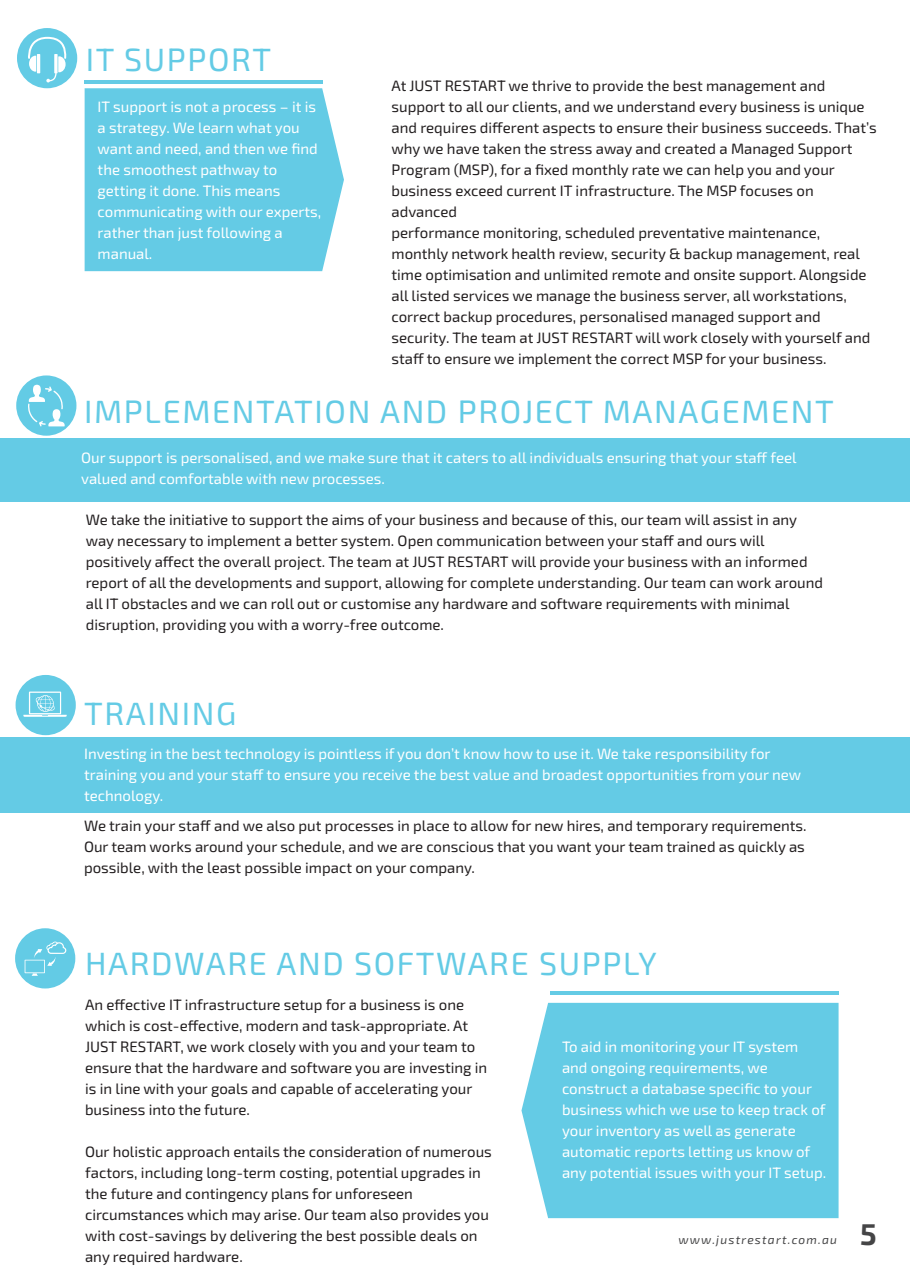
<style>
.page{position:relative;width:910px;height:1280px;background:#fff}
.page>*{position:absolute;margin:0;border:0;box-sizing:border-box;transform-origin:0 0}
.t1{font:32.25px "Exo 2";letter-spacing:.05em;color:#64cbe5}
.t2{font:700 30px "Exo 2";color:#454546}
.t3{font:15px/21px "Exo 2";color:#231f20}
.t4{font:15px/21px "Exo 2";color:#fff}
.t5{font:italic 12px "Exo 2";letter-spacing:.1em;color:#454546}
</style>
<div class="page">
<hr style="left:85px;top:80px;width:238px;height:4px;background:#64cbe5">
<div style="left:85px;top:88px;width:259px;height:183px;background:#64cbe5"></div>
<div style="left:0;top:439px;width:910px;height:63px;background:#64cbe5"></div>
<div style="left:0;top:738px;width:910px;height:75px;background:#64cbe5"></div>
<hr style="left:550px;top:991px;width:289px;height:4px;background:#64cbe5">
<div style="left:521px;top:1003px;width:318px;height:215px;background:#64cbe5"></div>
<div style="left:17px;top:28px;width:60px;height:60px;background:#63cbe5;border-radius:50%"></div>
<svg style="left:27px;top:37px;width:39px;height:45px"></svg>
<div style="left:16px;top:375px;width:60px;height:61px;background:#63cbe5;border-radius:50%"></div>
<svg style="left:28px;top:385px;width:37px;height:41px"></svg>
<div style="left:16px;top:675px;width:60px;height:60px;background:#63cbe5;border-radius:50%"></div>
<svg style="left:23px;top:691px;width:44px;height:26px"></svg>
<div style="left:15px;top:928px;width:60px;height:60px;background:#63cbe5;border-radius:50%"></div>
<svg style="left:25px;top:941px;width:41px;height:35px"></svg>
<h1 class="t1" style="left:86px;top:37px;width:187px">IT SUPPORT</h1>
<p class="t3" style="left:392px;top:74px;width:487px">At JUST RESTART we thrive to provide the best management and support to all our clients, and we understand every business is unique and requires different aspects to ensure their business succeeds. That’s why we have taken the stress away and created a Managed Support Program (MSP), for a fixed monthly rate we can help you and your business exceed current IT infrastructure. The MSP focuses on advanced<br>performance monitoring, scheduled preventative maintenance, monthly network health review, security &amp; backup management, real time optimisation and unlimited remote and onsite support. Alongside all listed services we manage the business server, all workstations, correct backup procedures, personalised managed support and security. The team at JUST RESTART will work closely with yourself and staff to ensure we implement the correct MSP for your business.</p>
<h1 class="t1" style="left:84px;top:389px;width:751px">IMPLEMENTATION AND PROJECT MANAGEMENT</h1>
<p class="t4" style="left:81px;top:447px;width:717px">Our support is personalised, and we make sure that it caters to all individuals ensuring that your staff feel valued and comfortable with new processes.</p>
<p class="t3" style="left:86px;top:508px;width:739px">We take the initiative to support the aims of your business and because of this, our team will assist in any way necessary to implement a better system. Open communication between your staff and ours will positively affect the overall project. The team at JUST RESTART will provide your business with an informed report of all the developments and support, allowing for complete understanding. Our team can work around all IT obstacles and we can roll out or customise any hardware and software requirements with minimal disruption, providing you with a worry-free outcome.</p>
<p class="t4" style="left:98px;top:95px;width:225px">IT support is not a process – it is a strategy. We learn what you want and need, and then we find the smoothest pathway to getting it done. This means communicating with our experts, rather than just following a manual.</p>
<h1 class="t1" style="left:84px;top:691px;width:154px">TRAINING</h1>
<p class="t4" style="left:84px;top:742px;width:719px">Investing in the best technology is pointless if you don’t know how to use it. We take responsibility for training you and your staff to ensure you receive the best value and broadest opportunities from your new technology.</p>
<p class="t3" style="left:84px;top:814px;width:724px;text-align:justify">We train your staff and we also put processes in place to allow for new hires, and temporary requirements.<br>Our team works around your schedule, and we are conscious that you want your team trained as quickly as possible, with the least possible impact on your company.</p>
<h1 class="t1" style="left:85px;top:941px;width:573px">HARDWARE AND SOFTWARE SUPPLY</h1>
<p class="t3" style="left:85px;top:993px;width:404px">An effective IT infrastructure setup for a business is one which is cost-effective, modern and task-appropriate. At JUST RESTART, we work closely with you and your team to ensure that the hardware and software you are investing in is in line with your goals and capable of accelerating your business into the future.</p>
<p class="t3" style="left:85px;top:1140px;width:408px">Our holistic approach entails the consideration of numerous factors, including long-term costing, potential upgrades in the future and contingency plans for unforeseen circumstances which may arise. Our team also provides you with cost-savings by delivering the best possible deals on any required hardware.</p>
<p class="t4" style="left:562px;top:1035px;width:266px">To aid in monitoring your IT system and ongoing requirements, we construct a database specific to your business which we use to keep track of your inventory as well as generate automatic reports letting us know of any potential issues with your IT setup.</p>
<p class="t5" style="left:678px;top:1231px;width:160px">www.justrestart.com.au</p>
<h2 class="t2" style="left:860px;top:1213px;width:18px">5</h2>
</div>
